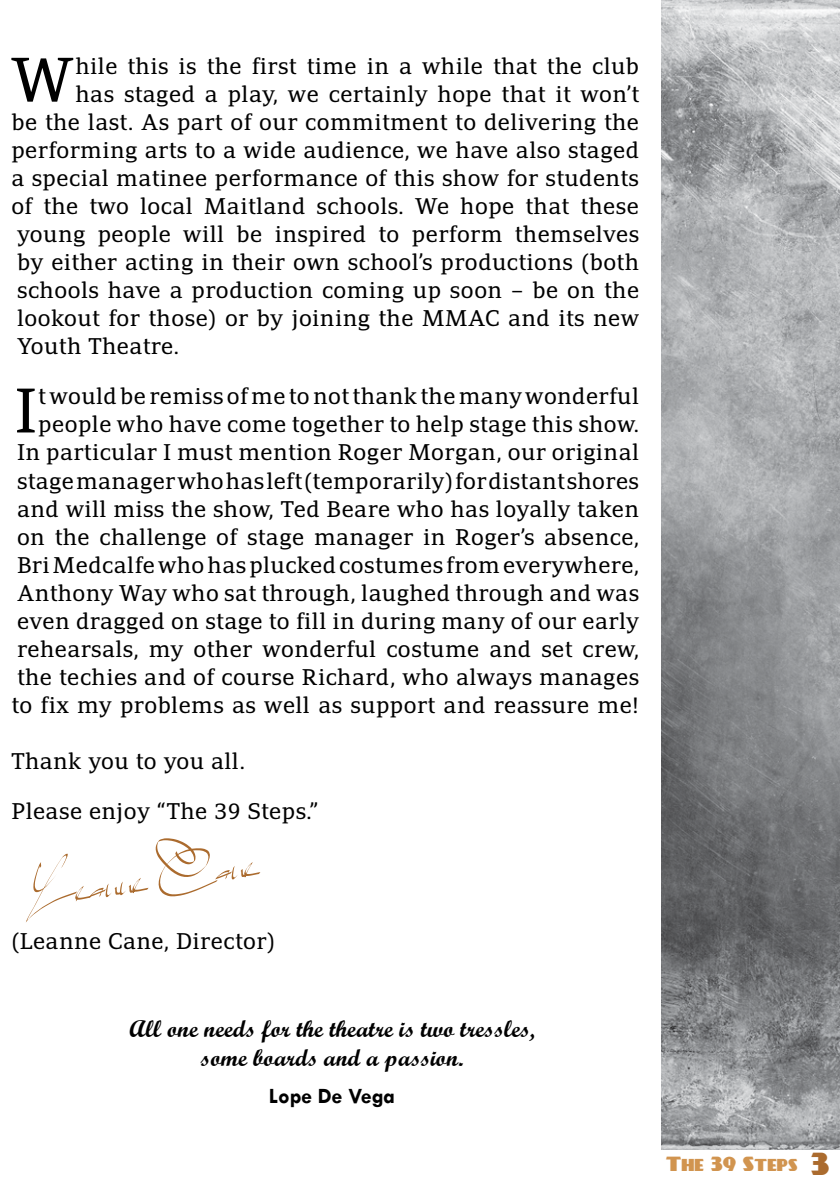
<style>
.page{position:relative;width:840px;height:1191px;background:#fff}
.page>*{position:absolute;margin:0;border:0;box-sizing:border-box;transform-origin:0 0}
.t1{font:60.8px "Adamant BG";color:#000}
.t2{font:24px/28.8px "Wrexham Script";color:#000;text-align:center}
.t3{font:22px/28px "Adamant BG";letter-spacing:.02em;color:#000;text-align:right}
.t4{font:700 22px "Tw Cen";color:#000}
.t5{font:18px "Day Poster Black NF";color:#d1944f}
.s1{font-size:28px;color:#ab6b2e}
</style>
<div class="page">
<img style="left:661px;top:0;width:178px;height:1149px">
<svg style="left:26px;top:838px;width:234px;height:84px"></svg>
<h1 class="t1" style="left:10px;top:44px;width:65px">W</h1>
<p class="t3" style="left:75px;top:52px;width:564px">hile this is the first time in a while that the club</p>
<p class="t3" style="left:75px;top:80px;width:564px">has staged a play, we certainly hope that it won’t</p>
<p class="t3" style="left:11px;top:108px;width:629px">be the last. As part of our commitment to delivering the</p>
<p class="t3" style="left:11px;top:136px;width:629px">performing arts to a wide audience, we have also staged</p>
<p class="t3" style="left:11px;top:164px;width:628px">a special matinee performance of this show for students</p>
<p class="t3" style="left:11px;top:192px;width:628px">of the two local Maitland schools. We hope that these</p>
<p class="t3" style="left:17px;top:220px;width:623px">young people will be inspired to perform themselves</p>
<p class="t3" style="left:17px;top:248px;width:623px">by either acting in their own school’s productions (both</p>
<p class="t3" style="left:17px;top:276px;width:623px">schools have a production coming up soon – be on the</p>
<p class="t3" style="left:17px;top:304px;width:623px">lookout for those) or by joining the MMAC and its new</p>
<p class="t3" style="left:17px;top:332px;width:163px">Youth Theatre.</p>
<h1 class="t1" style="left:15px;top:375px;width:24px">I</h1>
<p class="t3" style="left:11px;top:382px;width:629px">t would be remiss of me to not thank the many wonderful people who have come together to help stage this show.<br>In particular I must mention Roger Morgan, our original stage manager who has left (temporarily) for distant shores and will miss the show, Ted Beare who has loyally taken on the challenge of stage manager in Roger’s absence, Bri Medcalfe who has plucked costumes from everywhere, Anthony Way who sat through, laughed through and was even dragged on stage to fill in during many of our early rehearsals, my other wonderful costume and set crew, the techies and of course Richard, who always manages to fix my problems as well as support and reassure me!</p>
<p class="t3" style="left:11px;top:747px;width:235px">Thank you to you all.</p>
<p class="t3" style="left:11px;top:797px;width:308px">Please enjoy “The 39 Steps.”</p>
<p class="t3" style="left:11px;top:927px;width:265px">(Leanne Cane, Director)</p>
<p class="t2" style="left:129px;top:1014px;width:406px">All one needs for the theatre is two tressles, some boards and a passion.</p>
<p class="t4" style="left:268px;top:1082px;width:128px">Lope De Vega</p>
<p class="t5" style="left:665px;top:1152px;width:165px">The 39 Steps <span class="s1">3</span></p>
</div>
